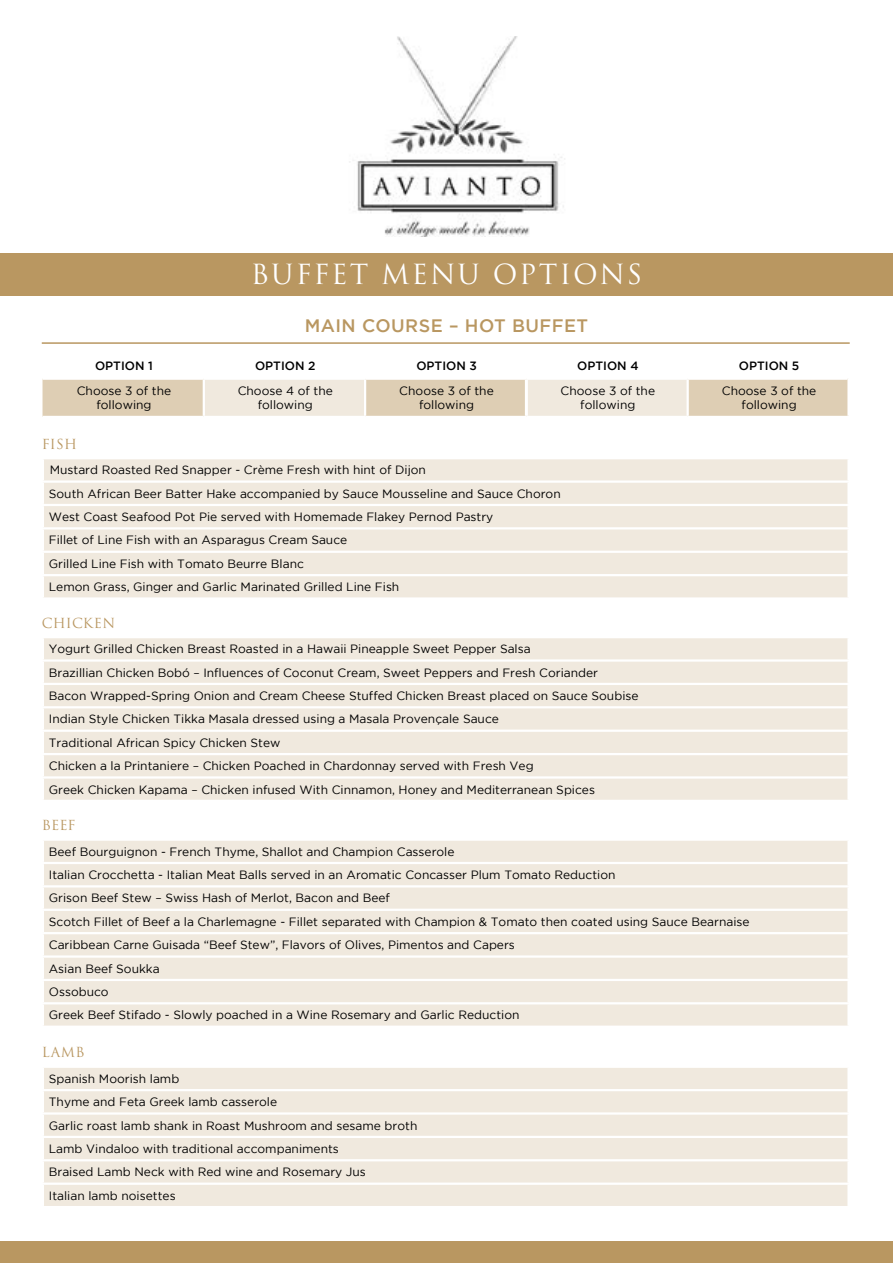
<style>
.page{position:relative;width:893px;height:1263px;background:#fff}
.page>*{position:absolute;margin:0;border:0;box-sizing:border-box;transform-origin:0 0}
.t1{font:27px "Trajan Pro 3";letter-spacing:.07em;color:#fff}
.t2{font:500 18px "Gotham";letter-spacing:.025em;color:#b99761}
.t3{font:13.5px "Trajan Pro 3";letter-spacing:.015em;color:#b99761}
.t4{font:12px/23.4px "Gotham";color:#000;text-align:center}
.t5{font:500 12px "Gotham";color:#000}
</style>
<div class="page">
<div style="left:0;top:1242px;width:893px;height:21px;background:#b99761"></div>
<div style="left:44px;top:459px;width:803px;height:138px;background:#f0e9de"></div>
<hr style="left:42px;top:480px;width:808px;height:3px;background:#fff">
<hr style="left:42px;top:504px;width:808px;height:2px;background:#fff">
<hr style="left:42px;top:527px;width:808px;height:2px;background:#fff">
<hr style="left:42px;top:551px;width:808px;height:2px;background:#fff">
<hr style="left:42px;top:574px;width:808px;height:2px;background:#fff">
<div style="left:44px;top:638px;width:803px;height:162px;background:#f0e9de"></div>
<hr style="left:42px;top:659px;width:808px;height:3px;background:#fff">
<hr style="left:42px;top:683px;width:808px;height:2px;background:#fff">
<hr style="left:42px;top:706px;width:808px;height:2px;background:#fff">
<hr style="left:42px;top:729px;width:808px;height:3px;background:#fff">
<hr style="left:42px;top:753px;width:808px;height:2px;background:#fff">
<hr style="left:42px;top:776px;width:808px;height:3px;background:#fff">
<div style="left:44px;top:841px;width:803px;height:184px;background:#f0e9de"></div>
<hr style="left:42px;top:862px;width:808px;height:2px;background:#fff">
<hr style="left:42px;top:885px;width:808px;height:2px;background:#fff">
<hr style="left:42px;top:909px;width:808px;height:2px;background:#fff">
<hr style="left:42px;top:932px;width:808px;height:2px;background:#fff">
<hr style="left:42px;top:955px;width:808px;height:3px;background:#fff">
<hr style="left:42px;top:979px;width:808px;height:2px;background:#fff">
<hr style="left:42px;top:1002px;width:808px;height:2px;background:#fff">
<div style="left:44px;top:1068px;width:803px;height:138px;background:#f0e9de"></div>
<hr style="left:42px;top:1089px;width:808px;height:2px;background:#fff">
<hr style="left:42px;top:1112px;width:808px;height:3px;background:#fff">
<hr style="left:42px;top:1136px;width:808px;height:2px;background:#fff">
<hr style="left:42px;top:1159px;width:808px;height:2px;background:#fff">
<hr style="left:42px;top:1182px;width:808px;height:3px;background:#fff">
<hr style="left:42px;top:342px;width:808px;height:2px;background:#b99761">
<svg style="left:43px;top:380px;width:804px;height:36px;background:#e5d9c5"></svg>
<hr style="left:525px;top:380px;width:3px;height:36px;background:#fff">
<hr style="left:203px;top:380px;width:2px;height:36px;background:#fff">
<hr style="left:364px;top:380px;width:2px;height:36px;background:#fff">
<hr style="left:686px;top:380px;width:3px;height:36px;background:#fff">
<img style="left:349px;top:36px;width:215px;height:201px">
<div style="left:0;top:253px;width:893px;height:43px;background:#b99761"></div>
<h1 class="t1" style="left:251px;top:255px;width:393px">BUFFET MENU OPTIONS</h1>
<h2 class="t2" style="left:305px;top:316px;width:285px">MAIN COURSE – HOT BUFFET</h2>
<p class="t5" style="left:95px;top:359px;width:59px">OPTION 1</p>
<p class="t5" style="left:255px;top:359px;width:62px">OPTION 2</p>
<p class="t5" style="left:416px;top:359px;width:62px">OPTION 3</p>
<p class="t5" style="left:577px;top:359px;width:63px">OPTION 4</p>
<p class="t5" style="left:739px;top:359px;width:62px">OPTION 5</p>
<p class="t4" style="left:77px;top:384px;width:96px;line-height:13.5px">Choose 3 of the following</p>
<p class="t4" style="left:238px;top:384px;width:97px;line-height:13.5px">Choose 4 of the following</p>
<p class="t4" style="left:399px;top:384px;width:96px;line-height:13.5px">Choose 3 of the following</p>
<p class="t4" style="left:561px;top:384px;width:96px;line-height:13.5px">Choose 3 of the following</p>
<p class="t4" style="left:722px;top:384px;width:96px;line-height:13.5px">Choose 3 of the following</p>
<p class="t3" style="left:42px;top:435px;width:37px">FISH</p>
<p class="t4" style="left:49px;top:458px;width:513px;text-align:left">Mustard Roasted Red Snapper - Crème Fresh with hint of Dijon<br>South African Beer Batter Hake accompanied by Sauce Mousseline and Sauce Choron West Coast Seafood Pot Pie served with Homemade Flakey Pernod Pastry<br>Fillet of Line Fish with an Asparagus Cream Sauce<br>Grilled Line Fish with Tomato Beurre Blanc<br>Lemon Grass, Ginger and Garlic Marinated Grilled Line Fish</p>
<p class="t3" style="left:42px;top:614px;width:75px">CHICKEN</p>
<p class="t4" style="left:49px;top:637px;width:591px;text-align:left">Yogurt Grilled Chicken Breast Roasted in a Hawaii Pineapple Sweet Pepper Salsa<br>Brazillian Chicken Bobó – Influences of Coconut Cream, Sweet Peppers and Fresh Coriander Bacon Wrapped-Spring Onion and Cream Cheese Stuffed Chicken Breast placed on Sauce Soubise Indian Style Chicken Tikka Masala dressed using a Masala Provençale Sauce<br>Traditional African Spicy Chicken Stew<br>Chicken a la Printaniere – Chicken Poached in Chardonnay served with Fresh Veg<br>Greek Chicken Kapama – Chicken infused With Cinnamon, Honey and Mediterranean Spices</p>
<p class="t3" style="left:42px;top:816px;width:35px">BEEF</p>
<p class="t4" style="left:49px;top:839px;width:702px;text-align:left">Beef Bourguignon - French Thyme, Shallot and Champion Casserole<br>Italian Crocchetta - Italian Meat Balls served in an Aromatic Concasser Plum Tomato Reduction<br>Grison Beef Stew – Swiss Hash of Merlot, Bacon and Beef<br>Scotch Fillet of Beef a la Charlemagne - Fillet separated with Champion &amp; Tomato then coated using Sauce Bearnaise Caribbean Carne Guisada “Beef Stew”, Flavors of Olives, Pimentos and Capers<br>Asian Beef Soukka<br>Ossobuco<br>Greek Beef Stifado - Slowly poached in a Wine Rosemary and Garlic Reduction</p>
<p class="t3" style="left:42px;top:1043px;width:44px">LAMB</p>
<p class="t4" style="left:49px;top:1067px;width:370px;text-align:left">Spanish Moorish lamb<br>Thyme and Feta Greek lamb casserole<br>Garlic roast lamb shank in Roast Mushroom and sesame broth Lamb Vindaloo with traditional accompaniments<br>Braised Lamb Neck with Red wine and Rosemary Jus<br>Italian lamb noisettes</p>
</div>
